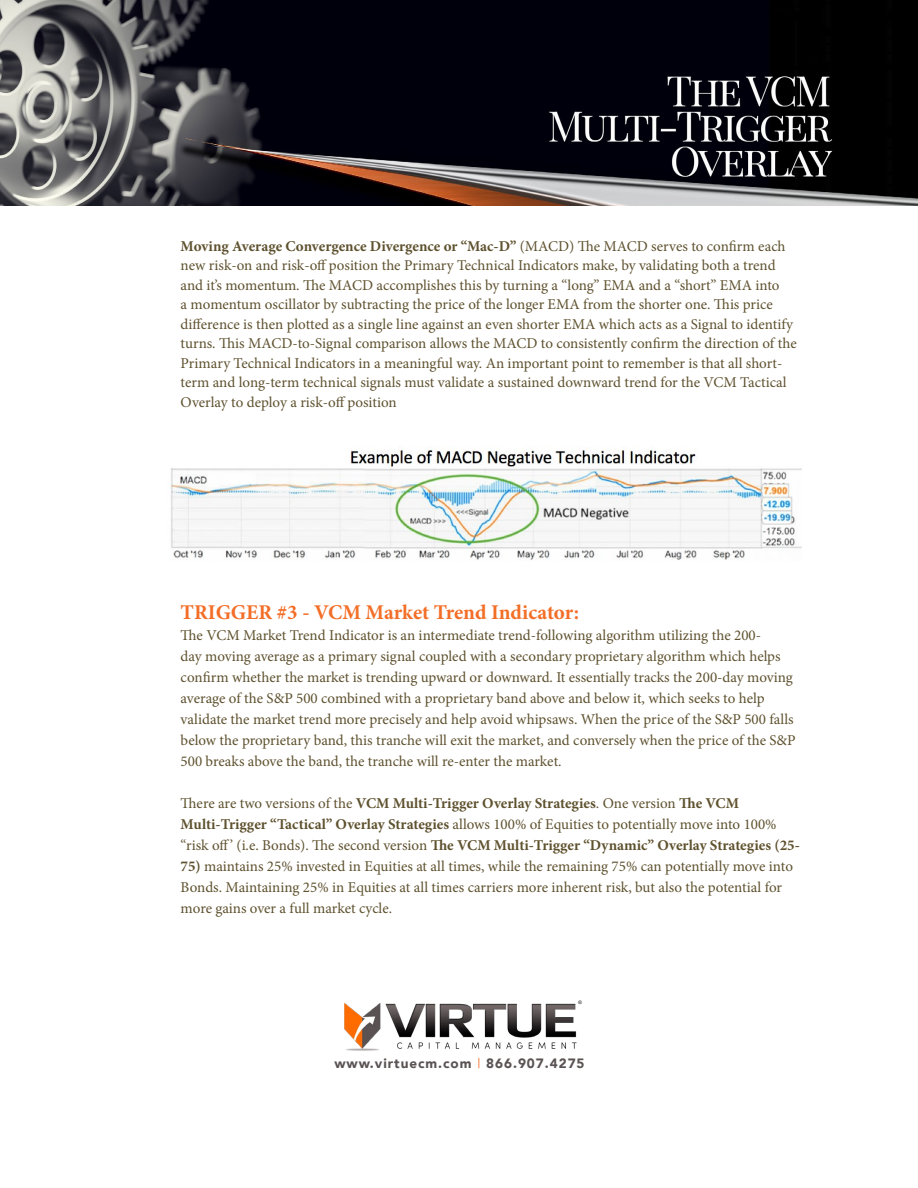
<style>
.page{position:relative;width:918px;height:1188px;background:#fff}
.page>*{position:absolute;margin:0;border:0;box-sizing:border-box;transform-origin:0 0}
.t1{font:700 21px "Minion Pro";color:#f36e27}
.t2{font:15px/19.5px "Minion Pro";color:#5e512e}
.t3{font:700 15px/21px "Minion Pro";color:#5e512e}
.t4{font:900 13.5px "Avenir";letter-spacing:.07em;color:#5b5353}
.s1{font-weight:700}
.s2{font-weight:400}
.s3{font-weight:400;color:#f36e27}
</style>
<div class="page">
<img style="left:344px;top:1000px;width:239px;height:51px">
<img style="left:0;top:0;width:918px;height:206px">
<img style="left:170px;top:448px;width:632px;height:112px">
<p class="t2" style="left:181px;top:236px;width:618px"><span class="s1">Moving Average Convergence Divergence or “Mac-D”</span> (MACD) The MACD serves to confirm each new risk-on and risk-off position the Primary Technical Indicators make, by validating both a trend and it’s momentum. The MACD accomplishes this by turning a “long” EMA and a “short” EMA into<br>a momentum oscillator by subtracting the price of the longer EMA from the shorter one. This price difference is then plotted as a single line against an even shorter EMA which acts as a Signal to identify turns. This MACD-to-Signal comparison allows the MACD to consistently confirm the direction of the Primary Technical Indicators in a meaningful way. An important point to remember is that all short&shy;term and long-term technical signals must validate a sustained downward trend for the VCM Tactical Overlay to deploy a risk-off position</p>
<h1 class="t1" style="left:181px;top:598px;width:400px">TRIGGER #3 - VCM Market Trend Indicator:</h1>
<p class="t2" style="left:181px;top:625px;width:617px;line-height:21px">The VCM Market Trend Indicator is an intermediate trend-following algorithm utilizing the 200-<br>day moving average as a primary signal coupled with a secondary proprietary algorithm which helps confirm whether the market is trending upward or downward. It essentially tracks the 200-day moving average of the S&amp;P 500 combined with a proprietary band above and below it, which seeks to help validate the market trend more precisely and help avoid whipsaws. When the price of the S&amp;P 500 falls below the proprietary band, this tranche will exit the market, and conversely when the price of the S&amp;P 500 breaks above the band, the tranche will re-enter the market.</p>
<p class="t3" style="left:181px;top:793px;width:621px"><span class="s2">There are two versions of the</span> VCM Multi-Trigger Overlay Strategies<span class="s2">. One version</span> The VCM<br>Multi-Trigger “Tactical” Overlay Strategies <span class="s2">allows 100% of Equities to potentially move into 100% “risk off’ (i.e. Bonds). The second version</span> The VCM Multi-Trigger “Dynamic” Overlay Strategies (25-</p>
<p class="t2" style="left:181px;top:856px;width:614px;line-height:21px"><span class="s1">75)</span> maintains 25% invested in Equities at all times, while the remaining 75% can potentially move into<br>Bonds. Maintaining 25% in Equities at all times carriers more inherent risk, but also the potential for more gains over a full market cycle.</p>
<p class="t4" style="left:334px;top:1052px;width:252px">www.virtuecm.com <span class="s3">|</span> 866.907.4275</p>
</div>
